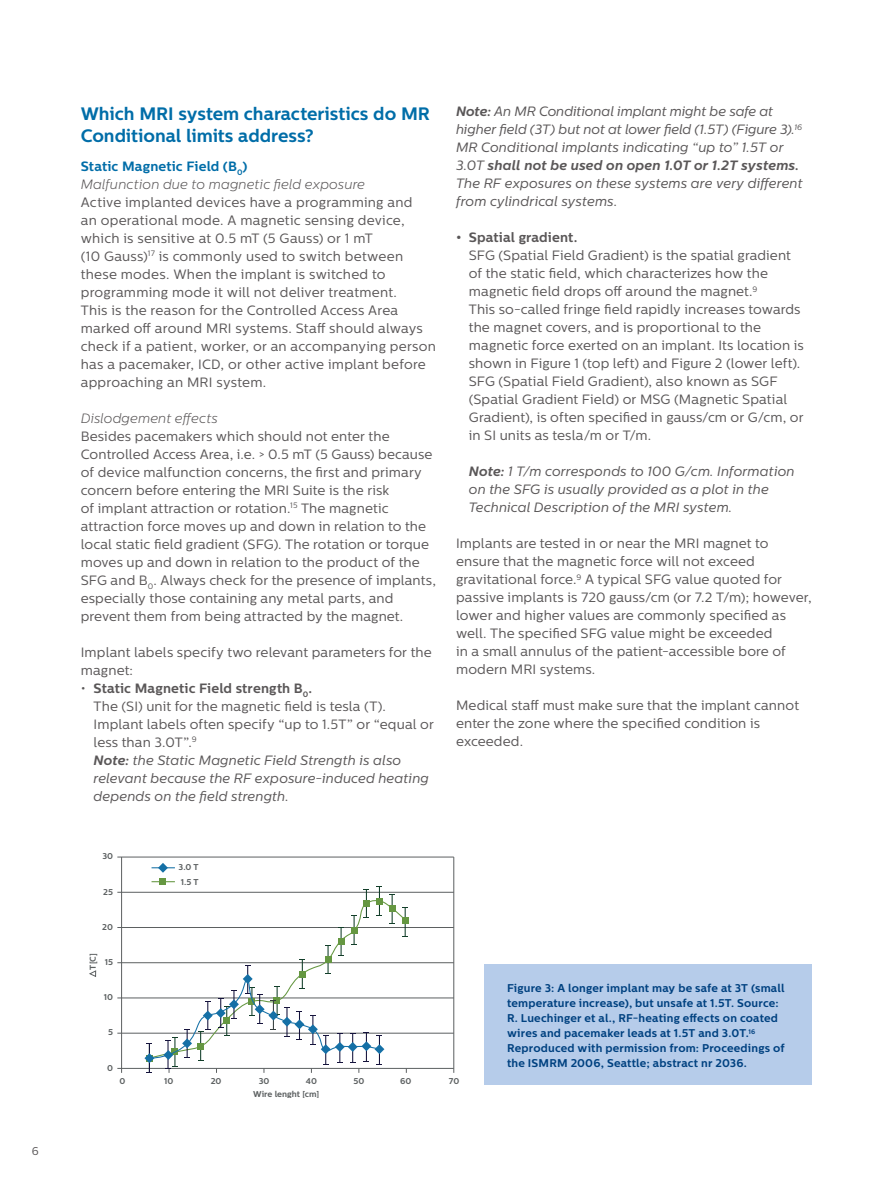
<style>
.page{position:relative;width:893px;height:1188px;background:#fff}
.page>*{position:absolute;margin:0;border:0;box-sizing:border-box;transform-origin:0 0}
.t1{font:700 18px/22.5px "Centrale Sans";letter-spacing:-.005em;color:#006da8}
.t2{font:13.5px/18px "Centrale Sans";letter-spacing:.01em;color:#5a5758}
.t3{font:italic 13.5px/18px "Centrale Sans";letter-spacing:.005em;color:#5a5758}
.t4{font:italic 300 13.5px/18px "Centrale Sans";letter-spacing:.01em;color:#5a5758}
.t5{font:700 13.5px "Centrale Sans";letter-spacing:.01em;color:#5a5758}
.t6{font:700 11.25px/15px "Centrale Sans";letter-spacing:.015em;color:#004180}
.t7{font:11.25px "Centrale Sans";color:#5a5758}
.t8{font:700 8.4px "Centrale Sans";color:#5c6061}
.s1{font-weight:700;font-style:normal;color:#006da8}
.s2{font-style:normal}
.s3{font-weight:700;font-style:normal}
.s4{font-weight:700}
</style>
<div class="page">
<div style="left:485px;top:964px;width:327px;height:121px;background:#b6ccea"></div>
<hr style="left:121px;top:857px;width:1px;height:216px;background:#5c6061">
<hr style="left:453px;top:857px;width:1px;height:216px;background:#5c6061">
<hr style="left:117px;top:1068px;width:337px;height:1px;background:#5c6061">
<hr style="left:117px;top:1033px;width:337px;height:1px;background:#5c6061">
<hr style="left:117px;top:998px;width:337px;height:1px;background:#5c6061">
<hr style="left:117px;top:962px;width:337px;height:1px;background:#5c6061">
<hr style="left:117px;top:927px;width:337px;height:1px;background:#5c6061">
<hr style="left:117px;top:892px;width:337px;height:1px;background:#5c6061">
<hr style="left:117px;top:857px;width:337px;height:1px;background:#5c6061">
<svg style="left:89px;top:970px;width:8px;height:7px"></svg>
<div style="left:159px;top:878px;width:7px;height:7px;background:#659741"></div>
<div style="left:402px;top:917px;width:7px;height:7px;background:#659741"></div>
<svg style="left:152px;top:863px;width:23px;height:10px"></svg>
<svg style="left:144px;top:881px;width:264px;height:192px"></svg>
<p class="t7" style="left:32px;top:1144px;width:9px">6</p>
<h1 class="t1" style="left:81px;top:103px;width:351px">Which MRI system characteristics do MR<br>Conditional limits address?</h1>
<p class="t4" style="left:81px;top:157px;width:286px"><span class="s1">Static Magnetic Field (B</span><sub>0</sub><span class="s1">)<br></span>Malfunction due to magnetic field exposure</p>
<p class="t2" style="left:81px;top:193px;width:357px">Active implanted devices have a programming and<br>an operational mode. A magnetic sensing device, which is sensitive at 0.5 mT (5 Gauss) or 1 mT<br>(10 Gauss)<sup>17</sup> is commonly used to switch between these modes. When the implant is switched to programming mode it will not deliver treatment.<br>This is the reason for the Controlled Access Area marked off around MRI systems. Staff should always check if a patient, worker, or an accompanying person has a pacemaker, ICD, or other active implant before approaching an MRI system.</p>
<p class="t4" style="left:81px;top:409px;width:139px">Dislodgement effects</p>
<p class="t2" style="left:81px;top:427px;width:357px">Besides pacemakers which should not enter the Controlled Access Area, i.e. &gt; 0.5 mT (5 Gauss) because of device malfunction concerns, the first and primary concern before entering the MRI Suite is the risk<br>of implant attraction or rotation.<sup>15</sup> The magnetic attraction force moves up and down in relation to the local static field gradient (SFG). The rotation or torque moves up and down in relation to the product of the SFG and B<sub>0</sub>. Always check for the presence of implants, especially those containing any metal parts, and prevent them from being attracted by the magnet.</p>
<p class="t2" style="left:81px;top:643px;width:352px">Implant labels specify two relevant parameters for the magnet:</p>
<p class="t3" style="left:94px;top:679px;width:342px;text-indent:-13px"><span class="s2">•</span> <span class="s3">Static Magnetic Field strength B</span><sub>0</sub><span class="s3">.<br></span><span class="s2">The (SI) unit for the magnetic field is tesla (T).<br>Implant labels often specify “up to 1.5T” or “equal or less than 3.0T”.</span><sup>9<br></sup><span class="s4">Note:</span> the Static Magnetic Field Strength is also relevant because the RF exposure-induced heating depends on the field strength.</p>
<p class="t8" style="left:102px;top:851px;width:12px">30</p>
<p class="t8" style="left:103px;top:887px;width:11px">25</p>
<p class="t8" style="left:102px;top:922px;width:12px">20</p>
<p class="t8" style="left:88px;top:970px;width:18px;rotate:-90deg">T[C]</p>
<p class="t8" style="left:105px;top:957px;width:10px">15</p>
<p class="t8" style="left:104px;top:992px;width:11px">10</p>
<p class="t8" style="left:108px;top:1027px;width:6px">5</p>
<p class="t8" style="left:107px;top:1063px;width:7px">0</p>
<p class="t8" style="left:179px;top:862px;width:21px">3.0 T</p>
<p class="t8" style="left:181px;top:877px;width:19px">1.5 T</p>
<p class="t3" style="left:456px;top:103px;width:348px"><span class="s4">Note:</span> An MR Conditional implant might be safe at higher field (3T) but not at lower field (1.5T) (Figure 3).<sup>16<br></sup>MR Conditional implants indicating “up to” 1.5T or 3.0T <span class="s4">shall not be used on open 1.0T or 1.2T systems.<br></span>The RF exposures on these systems are very different from cylindrical systems.</p>
<p class="t5" style="left:456px;top:230px;width:123px">• Spatial gradient.</p>
<p class="t2" style="left:469px;top:247px;width:337px">SFG (Spatial Field Gradient) is the spatial gradient of the static field, which characterizes how the magnetic field drops off around the magnet.<sup>9<br></sup>This so-called fringe field rapidly increases towards the magnet covers, and is proportional to the magnetic force exerted on an implant. Its location is shown in Figure 1 (top left) and Figure 2 (lower left).<br>SFG (Spatial Field Gradient), also known as SGF (Spatial Gradient Field) or MSG (Magnetic Spatial Gradient), is often specified in gauss/cm or G/cm, or in SI units as tesla/m or T/m.</p>
<p class="t3" style="left:469px;top:463px;width:327px"><span class="s4">Note:</span> 1 T/m corresponds to 100 G/cm. Information on the SFG is usually provided as a plot in the<br>Technical Description of the MRI system.</p>
<p class="t2" style="left:456px;top:535px;width:357px">Implants are tested in or near the MRI magnet to ensure that the magnetic force will not exceed gravitational force.<sup>9</sup> A typical SFG value quoted for passive implants is 720 gauss/cm (or 7.2 T/m); however, lower and higher values are commonly specified as well. The specified SFG value might be exceeded<br>in a small annulus of the patient-accessible bore of modern MRI systems.</p>
<p class="t2" style="left:456px;top:697px;width:345px">Medical staff must make sure that the implant cannot enter the zone where the specified condition is exceeded.</p>
<p class="t6" style="left:507px;top:981px;width:279px">Figure 3: A longer implant may be safe at 3T (small temperature increase), but unsafe at 1.5T. Source:<br>R. Luechinger et al., RF-heating effects on coated wires and pacemaker leads at 1.5T and 3.0T.<sup>16<br></sup>Reproduced with permission from: Proceedings of the ISMRM 2006, Seattle; abstract nr 2036.</p>
<p class="t8" style="left:119px;top:1076px;width:7px">0</p>
<p class="t8" style="left:164px;top:1076px;width:11px">10</p>
<p class="t8" style="left:211px;top:1076px;width:12px">20</p>
<p class="t8" style="left:259px;top:1076px;width:12px">30</p>
<p class="t8" style="left:306px;top:1076px;width:13px">40</p>
<p class="t8" style="left:353px;top:1076px;width:12px">50</p>
<p class="t8" style="left:400px;top:1076px;width:13px">60</p>
<p class="t8" style="left:449px;top:1076px;width:12px">70</p>
<p class="t8" style="left:253px;top:1089px;width:68px">Wire lenght [cm]</p>
</div>
